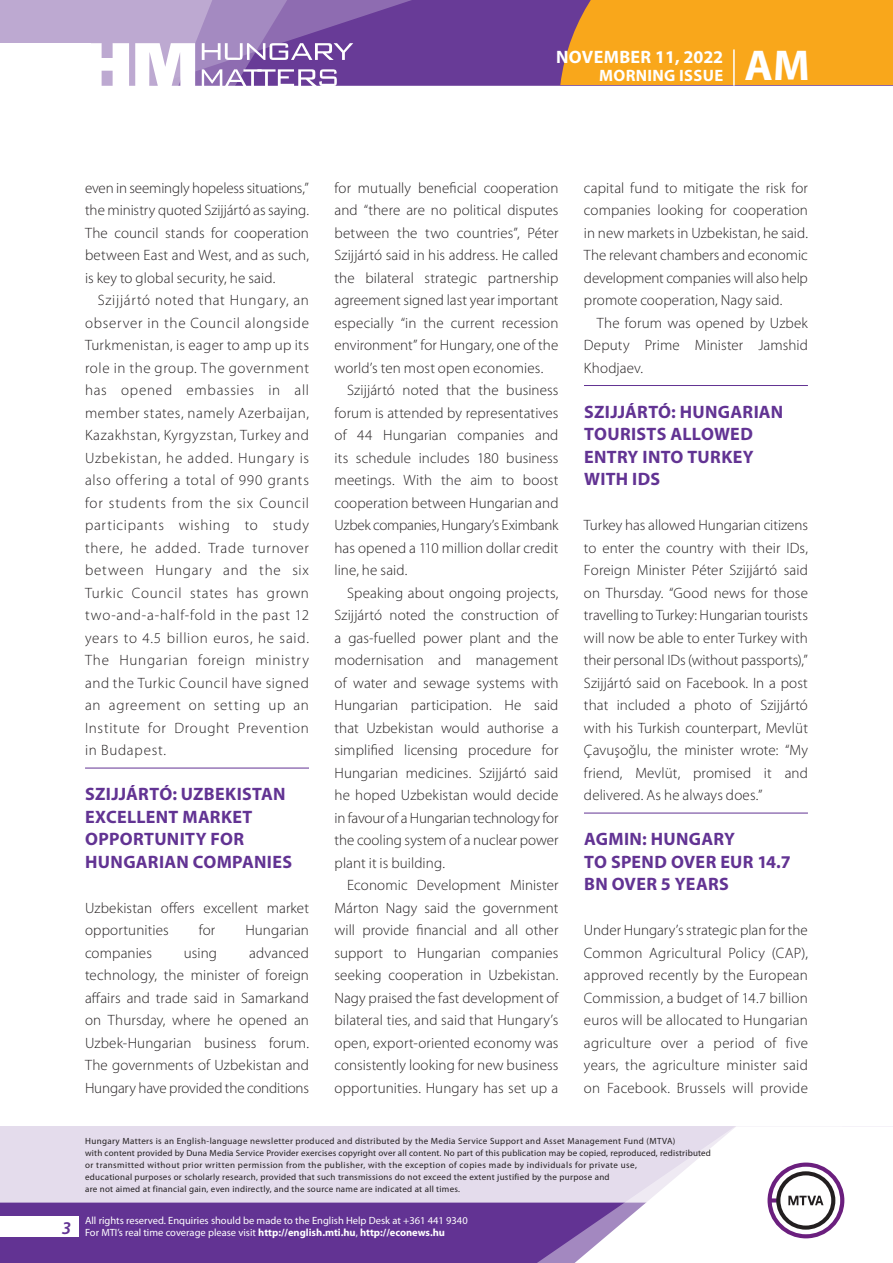
<style>
.page{position:relative;width:893px;height:1263px;background:#fff}
.page>*{position:absolute;margin:0;border:0;box-sizing:border-box;transform-origin:0 0}
.t1{font:700 43.35px "Myriad Pro";color:#fff}
._01_cimsor{font:700 18px/22.5px "Myriad Pro";letter-spacing:.015em;color:#623393}
.t2{font:700 18px "Myriad Pro";letter-spacing:.02em;color:#fff}
.t3{font:italic 600 18px "Myriad Pro";color:#623393}
.t4{font:700 16.5px "Myriad Pro";letter-spacing:.02em;color:#fff}
._03_kenyer_szöveg-2{font:300 15px/22.5px "Myriad Pro";letter-spacing:.01em;color:#231f20;text-align:justify}
._03_kenyer_szöveg-1{font:300 15px/22.5px "Myriad Pro";letter-spacing:.01em;color:#231f20;text-align:justify}
.t5{font:10.5px/12px "Myriad Pro";color:#fff}
.t6{font:9px/12px "Myriad Pro";letter-spacing:.03em;color:#231f20}
.s1{font-weight:700}
</style>
<div class="page">
<div style="left:0;top:1126px;width:893px;height:137px;background:#e4dcec"></div>
<div style="left:0;top:1202px;width:506px;height:61px;background:#623393"></div>
<div style="left:506px;top:1202px;width:43px;height:61px;background:#623393"></div>
<svg style="left:549px;top:1126px;width:344px;height:137px;fill:#fff"></svg>
<svg style="left:767px;top:1162px;width:77px;height:76px;background:#c5b8c8"></svg>
<div style="left:0;top:1216px;width:79px;height:20px;background:#fff"></div>
<div style="left:0;top:0;width:893px;height:85px;background:#683b97"></div>
<div style="left:560px;top:0;width:333px;height:85px;background:#f9a71b"></div>
<hr style="left:733px;top:49px;width:2px;height:37px;background:#fff">
<svg style="left:0;top:0;width:479px;height:86px"></svg>
<hr style="left:85px;top:768px;width:224px;height:1px;background:#623393">
<hr style="left:584px;top:385px;width:224px;height:1px;background:#623393">
<hr style="left:584px;top:813px;width:224px;height:1px;background:#623393">
<p class="t2" style="left:556px;top:45px;width:169px">NOVEMBER 11, 2022</p>
<p class="t4" style="left:599px;top:65px;width:125px">MORNING ISSUE</p>
<h1 class="t1" style="left:745px;top:37px;width:67px">AM</h1>
<p class="_03_kenyer_szöveg-1" style="left:85px;top:176px;width:225px">even in seemingly hopeless situations,” the ministry quoted Szijjártó as saying.<br>The council stands for cooperation between East and West, and as such, is key to global security, he said.</p>
<p class="_03_kenyer_szöveg-2" style="left:85px;top:289px;width:225px;text-indent:13px">Szijjártó noted that Hungary, an observer in the Council alongside Turkmenistan, is eager to amp up its role in the group. The government has opened embassies in all member states, namely Azerbaijan, Kazakhstan, Kyrgyzstan, Turkey and Uzbekistan, he added. Hungary is also offering a total of 990 grants for students from the six Council participants wishing to study there, he added. Trade turnover between Hungary and the six Turkic Council states has grown two-and-a-half-fold in the past 12 years to 4.5 billion euros, he said.<br>The Hungarian foreign ministry and the Turkic Council have signed an agreement on setting up an Institute for Drought Prevention in Budapest.</p>
<p class="_01_cimsor" style="left:85px;top:782px;width:208px">SZIJJÁRTÓ: UZBEKISTAN<br>EXCELLENT MARKET<br>OPPORTUNITY FOR<br>HUNGARIAN COMPANIES</p>
<p class="_03_kenyer_szöveg-1" style="left:85px;top:896px;width:225px">Uzbekistan offers excellent market opportunities</p>
<p class="_03_kenyer_szöveg-1" style="left:199px;top:919px;width:18px">for</p>
<p class="_03_kenyer_szöveg-1" style="left:245px;top:919px;width:65px">Hungarian</p>
<p class="_03_kenyer_szöveg-1" style="left:85px;top:941px;width:225px;text-indent:164px">advanced technology, the minister of foreign affairs and trade said in Samarkand on Thursday, where he opened an Uzbek-Hungarian business forum.<br>The governments of Uzbekistan and Hungary have provided the conditions</p>
<p class="_03_kenyer_szöveg-1" style="left:85px;top:941px;width:68px">companies</p>
<p class="_03_kenyer_szöveg-1" style="left:184px;top:941px;width:35px">using</p>
<p class="_03_kenyer_szöveg-1" style="left:334px;top:176px;width:225px">for mutually beneficial cooperation and “there are no political disputes between the two countries”, Péter Szijjártó said in his address. He called the bilateral strategic partnership agreement signed last year important especially “in the current recession environment” for Hungary, one of the world’s ten most open economies.</p>
<p class="_03_kenyer_szöveg-2" style="left:334px;top:379px;width:225px;text-indent:13px">Szijjártó noted that the business forum is attended by representatives of 44 Hungarian companies and its schedule includes 180 business meetings. With the aim to boost cooperation between Hungarian and Uzbek companies, Hungary’s Eximbank has opened a 110 million dollar credit line, he said.</p>
<p class="_03_kenyer_szöveg-2" style="left:334px;top:581px;width:225px;text-indent:13px">Speaking about ongoing projects, Szijjártó noted the construction of a gas-fuelled power plant and the modernisation and management of water and sewage systems with Hungarian participation. He said that Uzbekistan would authorise a simplified licensing procedure for Hungarian medicines. Szijjártó said he hoped Uzbekistan would decide in favour of a Hungarian technology for the cooling system of a nuclear power plant it is building.</p>
<p class="_03_kenyer_szöveg-2" style="left:334px;top:874px;width:225px;text-indent:13px">Economic Development Minister Márton Nagy said the government will provide financial and all other support to Hungarian companies seeking cooperation in Uzbekistan.<br>Nagy praised the fast development of bilateral ties, and said that Hungary’s open, export-oriented economy was consistently looking for new business opportunities. Hungary has set up a</p>
<p class="_03_kenyer_szöveg-2" style="left:584px;top:176px;width:225px">capital fund to mitigate the risk for companies looking for cooperation in new markets in Uzbekistan, he said.<br>The relevant chambers and economic development companies will also help promote cooperation, Nagy said.</p>
<p class="_03_kenyer_szöveg-2" style="left:584px;top:311px;width:225px;text-indent:13px">The forum was opened by Uzbek Deputy Prime Minister Jamshid Khodjaev.</p>
<p class="_01_cimsor" style="left:584px;top:400px;width:201px">SZIJJÁRTÓ: HUNGARIAN<br>TOURISTS ALLOWED<br>ENTRY INTO TURKEY<br>WITH IDS</p>
<p class="_03_kenyer_szöveg-1" style="left:584px;top:514px;width:225px">Turkey has allowed Hungarian citizens to enter the country with their IDs, Foreign Minister Péter Szijjártó said on Thursday. “Good news for those travelling to Turkey: Hungarian tourists will now be able to enter Turkey with their personal IDs (without passports),” Szijjártó said on Facebook. In a post that included a photo of Szijjártó with his Turkish counterpart, Mevlüt Çavuşoğlu, the minister wrote: “My friend, Mevlüt, promised it and delivered. As he always does.”</p>
<p class="_01_cimsor" style="left:584px;top:827px;width:208px">AGMIN: HUNGARY<br>TO SPEND OVER EUR 14.7<br>BN OVER 5 YEARS</p>
<p class="_03_kenyer_szöveg-1" style="left:584px;top:919px;width:225px">Under Hungary’s strategic plan for the Common Agricultural Policy (CAP), approved recently by the European Commission, a budget of 14.7 billion euros will be allocated to Hungarian agriculture over a period of five years, the agriculture minister said on Facebook. Brussels will provide</p>
<p class="t3" style="left:62px;top:1217px;width:11px">3</p>
<p class="t6" style="left:85px;top:1134px;width:627px">Hungary Matters is an English-language newsletter produced and distributed by the Media Service Support and Asset Management Fund (MTVA)<br>with content provided by Duna Media Service Provider exercises copyright over all content. No part of this publication may be copied, reproduced, redistributed or transmitted without prior written permission from the publisher, with the exception of copies made by individuals for private use,<br>educational purposes or scholarly research, provided that such transmissions do not exceed the extent justified by the purpose and<br>are not aimed at financial gain, even indirectly, and the source name are indicated at all times.</p>
<p class="t5" style="left:85px;top:1214px;width:384px">All rights reserved. Enquiries should be made to the English Help Desk at +361 441 9340<br>For MTI’s real time coverage please visit <span class="s1">http://english.mti.hu</span>, <span class="s1">http://econews.hu</span></p>
</div>
